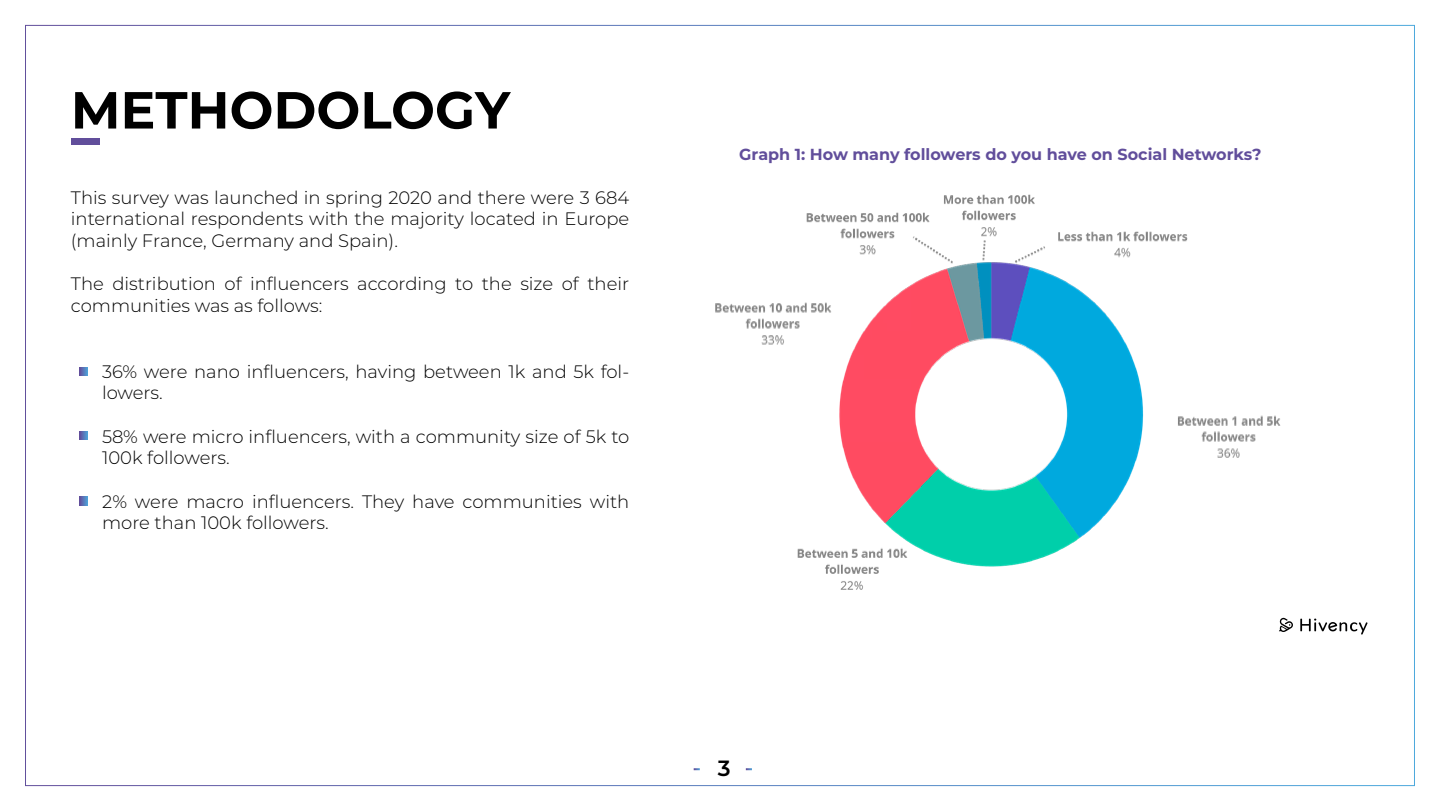
<style>
.page{position:relative;width:1440px;height:811px;background:#fff}
.page>*{position:absolute;margin:0;border:0;box-sizing:border-box;transform-origin:0 0}
.t1{font:700 52px "Montserrat";color:#000}
.t2{font:600 22px "Montserrat";color:#000}
.t3{font:300 18px/21.6px "Montserrat";color:#000}
.t4{font:700 16px "Montserrat";color:#614e9b}
</style>
<div class="page">
<img style="left:1279px;top:617px;width:89px;height:18px">
<svg style="left:79px;top:367px;width:9px;height:8px"></svg>
<svg style="left:79px;top:431px;width:9px;height:8px"></svg>
<svg style="left:79px;top:496px;width:9px;height:9px"></svg>
<img style="left:715px;top:194px;width:566px;height:396px">
<div style="left:71px;top:138px;width:28px;height:7px;background:#614e9b"></div>
<h1 class="t1" style="left:71px;top:72px;width:441px">METHODOLOGY</h1>
<p class="t3" style="left:71px;top:186px;width:560px;text-align:justify">This survey was launched in spring 2020 and there were 3 684 international respondents with the majority located in Europe (mainly France, Germany and Spain).</p>
<p class="t3" style="left:71px;top:272px;width:560px">The distribution of influencers according to the size of their communities was as follows:</p>
<p class="t3" style="left:102px;top:360px;width:529px">36% were nano influencers, having between 1k and 5k fol&shy;lowers.</p>
<p class="t3" style="left:102px;top:424px;width:529px">58% were micro influencers, with a community size of 5k to<br>100k followers.</p>
<p class="t3" style="left:102px;top:489px;width:529px">2% were macro influencers. They have communities with more than 100k followers.</p>
<p class="t4" style="left:739px;top:143px;width:524px">Graph 1: How many followers do you have on Social Networks?</p>
<p class="t2" style="left:718px;top:752px;width:14px">3</p>
</div>
